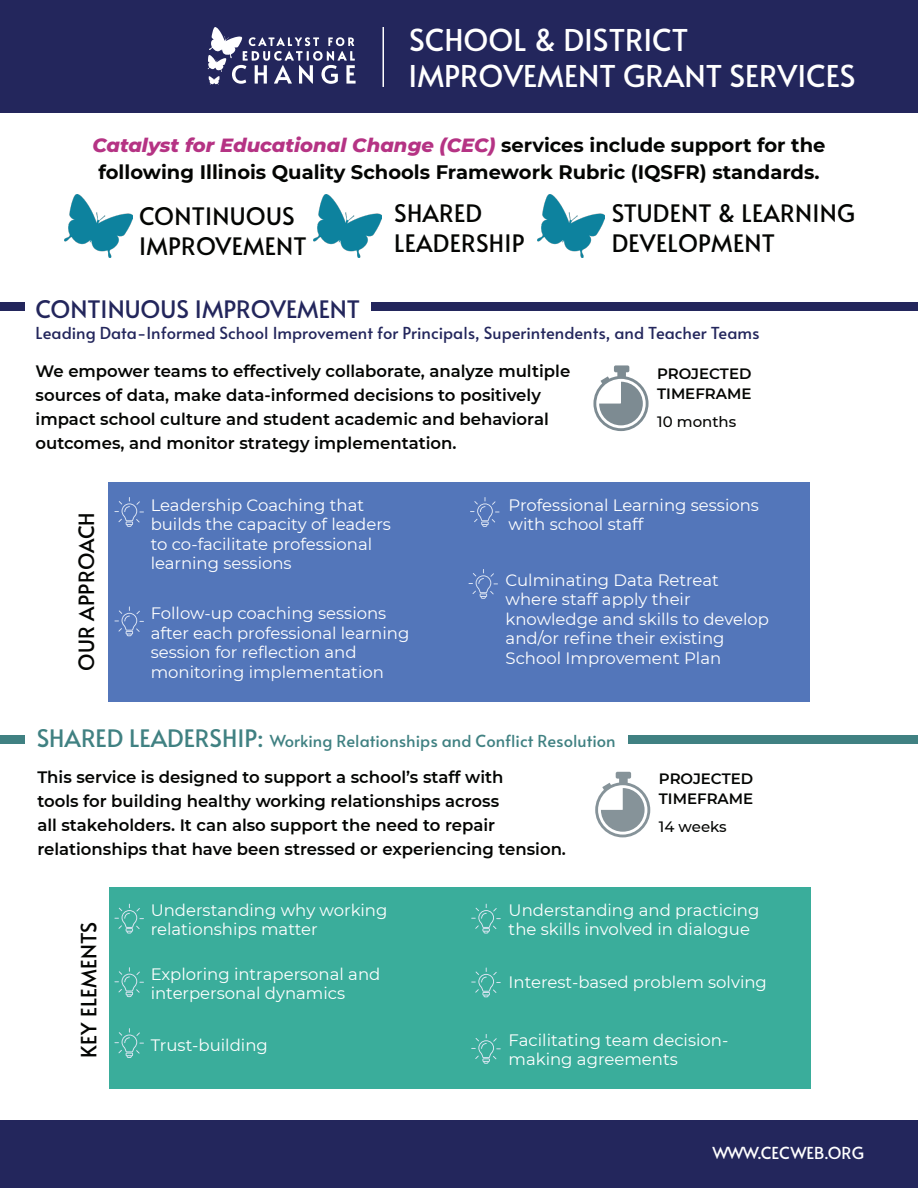
<style>
.page{position:relative;width:918px;height:1188px;background:#fff}
.page>*{position:absolute;margin:0;border:0;box-sizing:border-box;transform-origin:0 0}
.t1{font:30px/36px "Alata";color:#fff}
.t2{font:24px/30px "Alata";letter-spacing:.01em;color:#040503}
.t3{font:24px "Alata";color:#23265c}
.t4{font:21px "Alata";letter-spacing:.01em;color:#040503}
.t5{font:700 19.5px/27px "Montserrat";color:#040503;text-align:center}
.t6{font:16.5px/19.5px "Montserrat";color:#fff}
.t7{font:600 16.5px/24px "Montserrat";color:#040503}
.t8{font:16.5px "Alata";color:#23265c}
.t9{font:16.5px "Alata";color:#408182}
.t10{font:16.5px "Alata";color:#fff}
.t11{font:600 15px "Montserrat";color:#040503}
.t12{font:500 15px "Montserrat";color:#040503}
.s1{font-weight:800;font-style:italic;color:#b53384}
.s2{font-size:24px}
</style>
<div class="page">
<svg style="left:593px;top:365px;width:56px;height:66px"></svg>
<div style="left:0;top:0;width:918px;height:112px;background:#23265c"></div>
<div style="left:371px;top:303px;width:547px;height:8px;background:#23265c"></div>
<div style="left:0;top:303px;width:25px;height:8px;background:#23265c"></div>
<div style="left:629px;top:735px;width:289px;height:8px;background:#408182"></div>
<div style="left:0;top:735px;width:25px;height:8px;background:#408182"></div>
<div style="left:0;top:1120px;width:918px;height:68px;background:#23265c"></div>
<div style="left:108px;top:482px;width:702px;height:219px;background:#5376ba"></div>
<div style="left:109px;top:887px;width:702px;height:202px;background:#3aad9b"></div>
<svg style="left:114px;top:904px;width:30px;height:30px"></svg>
<svg style="left:114px;top:497px;width:30px;height:30px"></svg>
<svg style="left:470px;top:497px;width:30px;height:30px"></svg>
<svg style="left:469px;top:569px;width:29px;height:30px"></svg>
<svg style="left:114px;top:606px;width:30px;height:30px"></svg>
<svg style="left:471px;top:904px;width:30px;height:30px"></svg>
<svg style="left:471px;top:968px;width:30px;height:29px"></svg>
<svg style="left:114px;top:967px;width:30px;height:30px"></svg>
<svg style="left:595px;top:772px;width:55px;height:65px"></svg>
<svg style="left:114px;top:1028px;width:30px;height:30px"></svg>
<svg style="left:471px;top:1034px;width:30px;height:30px"></svg>
<img style="left:65px;top:194px;width:67px;height:64px">
<img style="left:314px;top:194px;width:67px;height:64px">
<img style="left:537px;top:194px;width:68px;height:64px">
<svg style="left:208px;top:27px;width:148px;height:58px"></svg>
<hr style="left:382px;top:27px;width:2px;height:60px;background:#fff">
<p class="t1" style="left:409px;top:19px;width:448px">SCHOOL &amp; DISTRICT<br>IMPROVEMENT GRANT SERVICES</p>
<p class="t5" style="left:92px;top:131px;width:735px"><span class="s1">Catalyst for Educational Change (CEC)</span> services include support for the following Illinois Quality Schools Framework Rubric (IQSFR) standards.</p>
<p class="t2" style="left:139px;top:199px;width:169px">CONTINUOUS<br>IMPROVEMENT</p>
<p class="t3" style="left:36px;top:288px;width:326px">CONTINUOUS IMPROVEMENT</p>
<p class="t2" style="left:394px;top:196px;width:89px">SHARED</p>
<p class="t2" style="left:394px;top:226px;width:132px">LEADERSHIP</p>
<p class="t2" style="left:612px;top:196px;width:245px">STUDENT &amp; LEARNING<br>DEVELOPMENT</p>
<p class="t8" style="left:36px;top:319px;width:726px">Leading Data-Informed School Improvement for Principals, Superintendents, and Teacher Teams</p>
<p class="t11" style="left:657px;top:364px;width:96px">PROJECTED</p>
<p class="t11" style="left:657px;top:383px;width:96px">TIMEFRAME</p>
<p class="t12" style="left:657px;top:412px;width:81px">10 months</p>
<p class="t7" style="left:36px;top:358px;width:536px">We empower teams to effectively collaborate, analyze multiple sources of data, make data-informed decisions to positively impact school culture and student academic and behavioral outcomes, and monitor strategy implementation.</p>
<p class="t4" style="left:68px;top:671px;width:160px;rotate:-90deg">OUR APPROACH</p>
<p class="t6" style="left:151px;top:495px;width:242px">Leadership Coaching that builds the capacity of leaders to co-facilitate professional learning sessions</p>
<p class="t6" style="left:509px;top:495px;width:252px">Professional Learning sessions with school staff</p>
<p class="t6" style="left:506px;top:569px;width:265px">Culminating Data Retreat where staff apply their knowledge and skills to develop and/or refine their existing<br>School Improvement Plan</p>
<p class="t6" style="left:151px;top:603px;width:260px">Follow-up coaching sessions after each professional learning session for reflection and monitoring implementation</p>
<p class="t9" style="left:37px;top:727px;width:581px"><span class="s2">SHARED LEADERSHIP:</span> Working Relationships and Conflict Resolution</p>
<p class="t7" style="left:37px;top:765px;width:530px">This service is designed to support a school’s staff with<br>tools for building healthy working relationships across<br>all stakeholders. It can also support the need to repair relationships that have been stressed or experiencing tension.</p>
<p class="t11" style="left:659px;top:768px;width:96px">PROJECTED</p>
<p class="t11" style="left:659px;top:788px;width:96px">TIMEFRAME</p>
<p class="t12" style="left:659px;top:816px;width:69px">14 weeks</p>
<p class="t4" style="left:70px;top:1058px;width:137px;rotate:-90deg">KEY ELEMENTS</p>
<p class="t6" style="left:151px;top:900px;width:238px">Understanding why working relationships matter</p>
<p class="t6" style="left:151px;top:964px;width:231px">Exploring intrapersonal and interpersonal dynamics</p>
<p class="t6" style="left:509px;top:900px;width:252px">Understanding and practicing the skills involved in dialogue</p>
<p class="t6" style="left:509px;top:972px;width:260px">Interest-based problem solving</p>
<p class="t6" style="left:151px;top:1035px;width:119px">Trust-building</p>
<p class="t6" style="left:509px;top:1029px;width:221px">Facilitating team decision&shy;making agreements</p>
<p class="t10" style="left:712px;top:1138px;width:153px">WWW.CECWEB.ORG</p>
</div>
